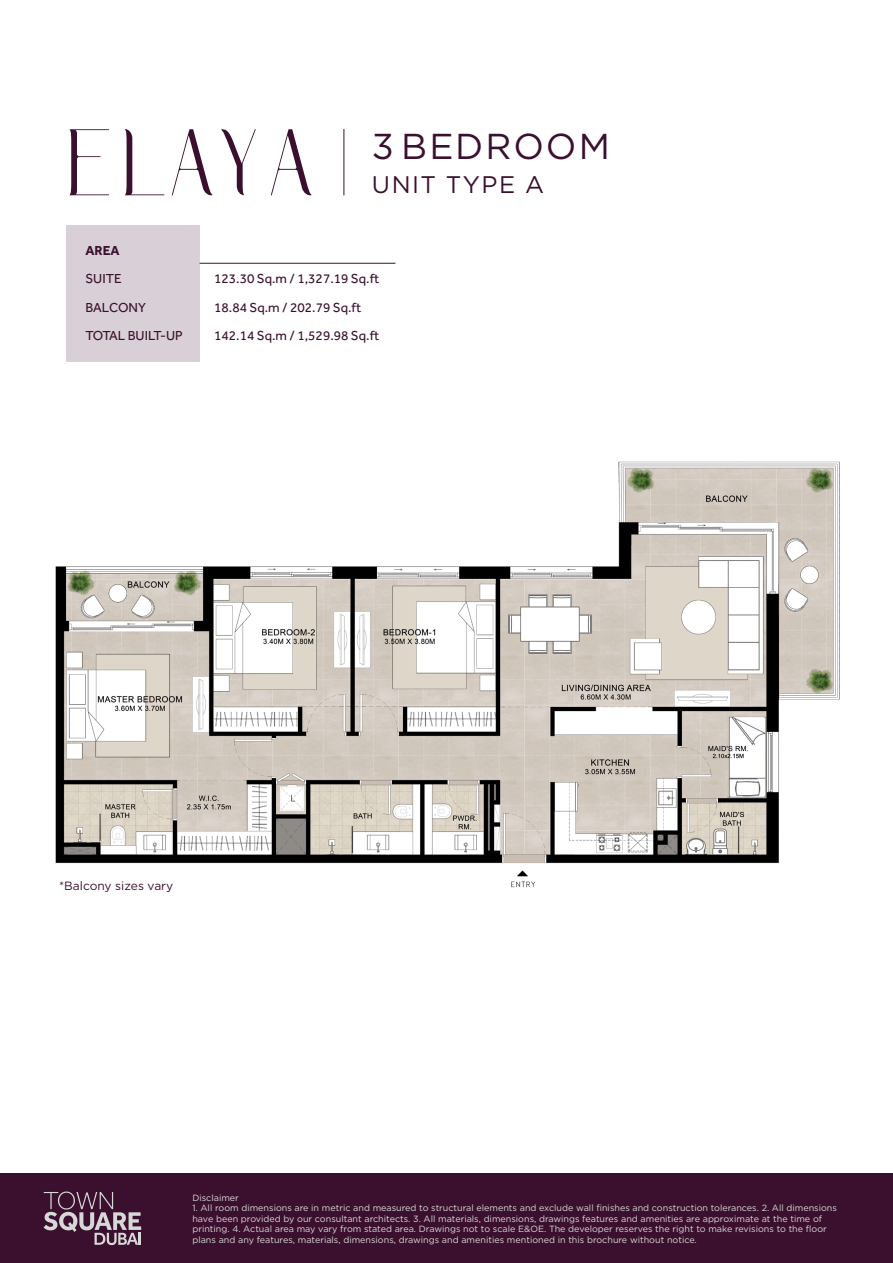
<style>
.page{position:relative;width:893px;height:1263px;background:#fff}
.page>*{position:absolute;margin:0;border:0;box-sizing:border-box;transform-origin:0 0}
.t1{font:36px "Gotham";letter-spacing:.06em;color:#3b102e}
.t2{font:24px "Gotham";letter-spacing:.06em;color:#3b102e}
.table-variables{font:13.5px "Effra";color:#3b112e}
.table-variables-2{font:700 13.5px "Effra";color:#3b112e}
.t3{font:12px "Gotham";color:#3b102e}
.t4{font:9px/10.5px "Gotham";color:#d8d8d8}
</style>
<div class="page">
<div style="left:0;top:1174px;width:893px;height:89px;background:#3b102e"></div>
<svg style="left:44px;top:1191px;width:97px;height:54px"></svg>
<img style="left:55px;top:461px;width:785px;height:427px">
<div style="left:66px;top:226px;width:134px;height:136px;background:#d8d0d6"></div>
<hr style="left:344px;top:129px;width:1px;height:66px;background:#3b112e">
<hr style="left:200px;top:263px;width:195px;height:1px;background:#3b112e">
<svg style="left:69px;top:129px;width:40px;height:66px"></svg>
<svg style="left:125px;top:129px;width:39px;height:66px"></svg>
<svg style="left:172px;top:129px;width:41px;height:67px"></svg>
<svg style="left:221px;top:129px;width:35px;height:66px"></svg>
<svg style="left:271px;top:129px;width:41px;height:67px"></svg>
<p class="table-variables-2" style="left:85px;top:242px;width:36px">AREA</p>
<p class="table-variables" style="left:85px;top:271px;width:38px">SUITE</p>
<p class="table-variables" style="left:85px;top:300px;width:62px">BALCONY</p>
<p class="table-variables" style="left:85px;top:328px;width:99px">TOTAL BUILT-UP</p>
<p class="t1" style="left:372px;top:123px;width:240px">3 BEDROOM</p>
<p class="t2" style="left:372px;top:169px;width:174px">UNIT TYPE A</p>
<p class="table-variables" style="left:214px;top:271px;width:167px">123.30 Sq.m / 1,327.19 Sq.ft</p>
<p class="table-variables" style="left:214px;top:300px;width:148px">18.84 Sq.m / 202.79 Sq.ft</p>
<p class="table-variables" style="left:214px;top:328px;width:167px">142.14 Sq.m / 1,529.98 Sq.ft</p>
<p class="t3" style="left:59px;top:878px;width:116px">*Balcony sizes vary</p>
<p class="t4" style="left:192px;top:1192px;width:48px">Disclaimer</p>
<p class="t4" style="left:192px;top:1203px;width:646px">1. All room dimensions are in metric and measured to structural elements and exclude wall finishes and construction tolerances. 2. All dimensions have been provided by our consultant architects. 3. All materials, dimensions, drawings features and amenities are approximate at the time of printing. 4. Actual area may vary from stated area. Drawings not to scale E&amp;OE. The developer reserves the right to make revisions to the floor plans and any features, materials, dimensions, drawings and amenities mentioned in this brochure without notice.</p>
</div>
